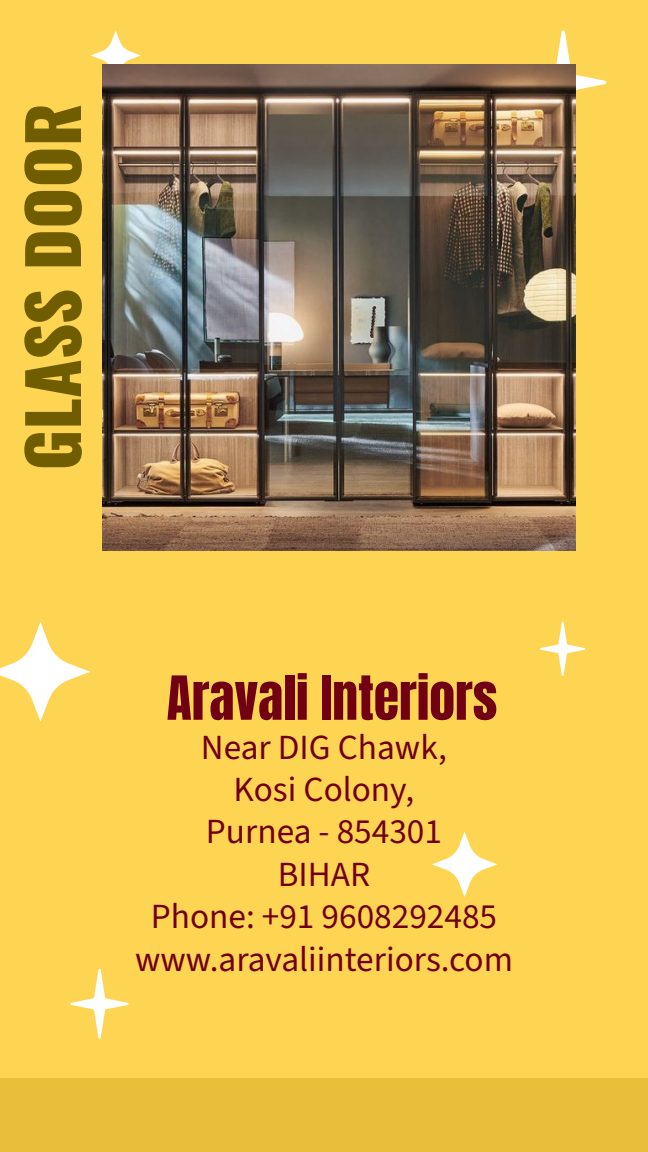
<style>
.page{position:relative;width:648px;height:1152px;background:#fed453}
.page>*{position:absolute;margin:0;border:0;box-sizing:border-box;transform-origin:0 0}
.t1{font:800 68.8px "Oswald";color:#705d00}
.t2{font:51.6px "Anton";color:#700012}
.t3{font:35.2px/42.4px "Source Sans 3";color:#700012;text-align:center}
</style>
<div class="page">
<div style="left:0;top:1078px;width:648px;height:74px;background:#e4ba37"></div>
<svg style="left:432px;top:832px;width:65px;height:65px"></svg>
<svg style="left:91px;top:30px;width:50px;height:35px"></svg>
<svg style="left:0;top:622px;width:90px;height:100px"></svg>
<svg style="left:71px;top:969px;width:58px;height:70px"></svg>
<svg style="left:520px;top:30px;width:86px;height:104px"></svg>
<svg style="left:540px;top:622px;width:45px;height:54px"></svg>
<img style="left:102px;top:65px;width:473px;height:486px">
<h1 class="t1" style="left:17px;top:471px;width:369px;rotate:-90deg">GLASS DOOR</h1>
<h2 class="t2" style="left:167px;top:672px;width:332px">Aravali Interiors</h2>
<p class="t3" style="left:135px;top:726px;width:380px">Near DIG Chawk,<br>Kosi Colony,<br>Purnea - 854301<br>BIHAR<br>Phone: +91 9608292485 www.aravaliinteriors.com</p>
</div>
